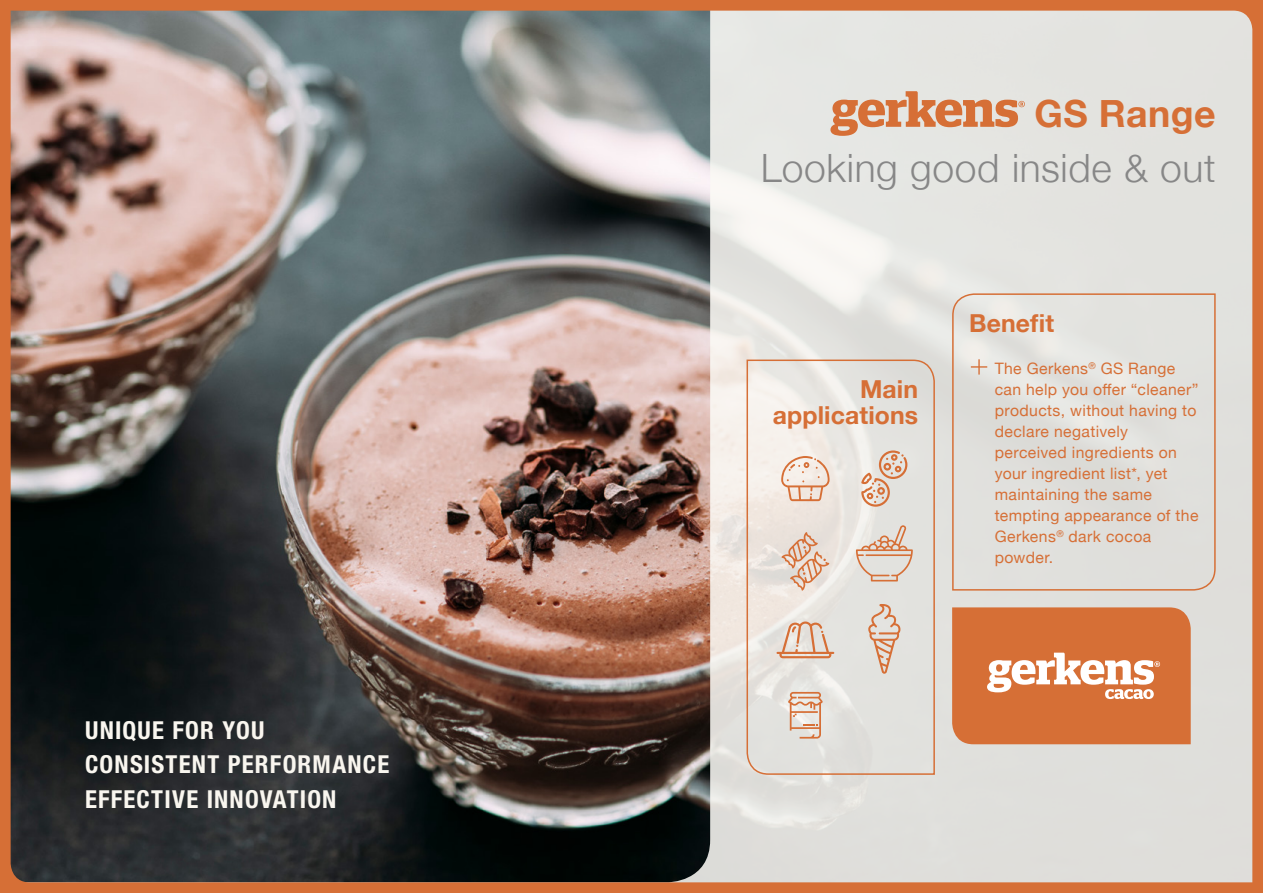
<style>
.page{position:relative;width:1263px;height:893px;background:#fff}
.page>*{position:absolute;margin:0;border:0;box-sizing:border-box;transform-origin:0 0}
.t1{font:300 39px "Helvetica Neue";letter-spacing:.015em;color:#878787}
.t2{font:700 37.5px "Helvetica Neue";letter-spacing:.01em;color:#d66f36}
.t3{font:700 condensed 24.75px/34.5px "Helvetica Neue LT Std";letter-spacing:.05em;color:#f9f6ef}
.t4{font:700 24.75px/26.1px "Helvetica Neue";letter-spacing:.005em;color:#d66f36;text-align:right}
.t5{font:15.75px/21px "Helvetica Neue";letter-spacing:.025em;color:#d66f36}
</style>
<div class="page">
<img style="left:0;top:0;width:1263px;height:893px">
<h3 class="t3" style="left:85px;top:712px;width:306px">UNIQUE FOR YOU<br>CONSISTENT PERFORMANCE<br>EFFECTIVE INNOVATION</h3>
<h2 class="t2" style="left:1034px;top:84px;width:183px">GS Range</h2>
<h1 class="t1" style="left:761px;top:137px;width:456px">Looking good inside &amp; out</h1>
<h3 class="t4" style="left:773px;top:377px;width:147px">Main applications</h3>
<h3 class="t4" style="left:969px;top:311px;width:86px">Benefit</h3>
<p class="t5" style="left:995px;top:359px;width:205px">The Gerkens<sup>®</sup> GS Range can help you offer “cleaner” products, without having to declare negatively perceived ingredients on your ingredient list*, yet maintaining the same tempting appearance of the<br>Gerkens<sup>®</sup> dark cocoa powder.</p>
</div>
